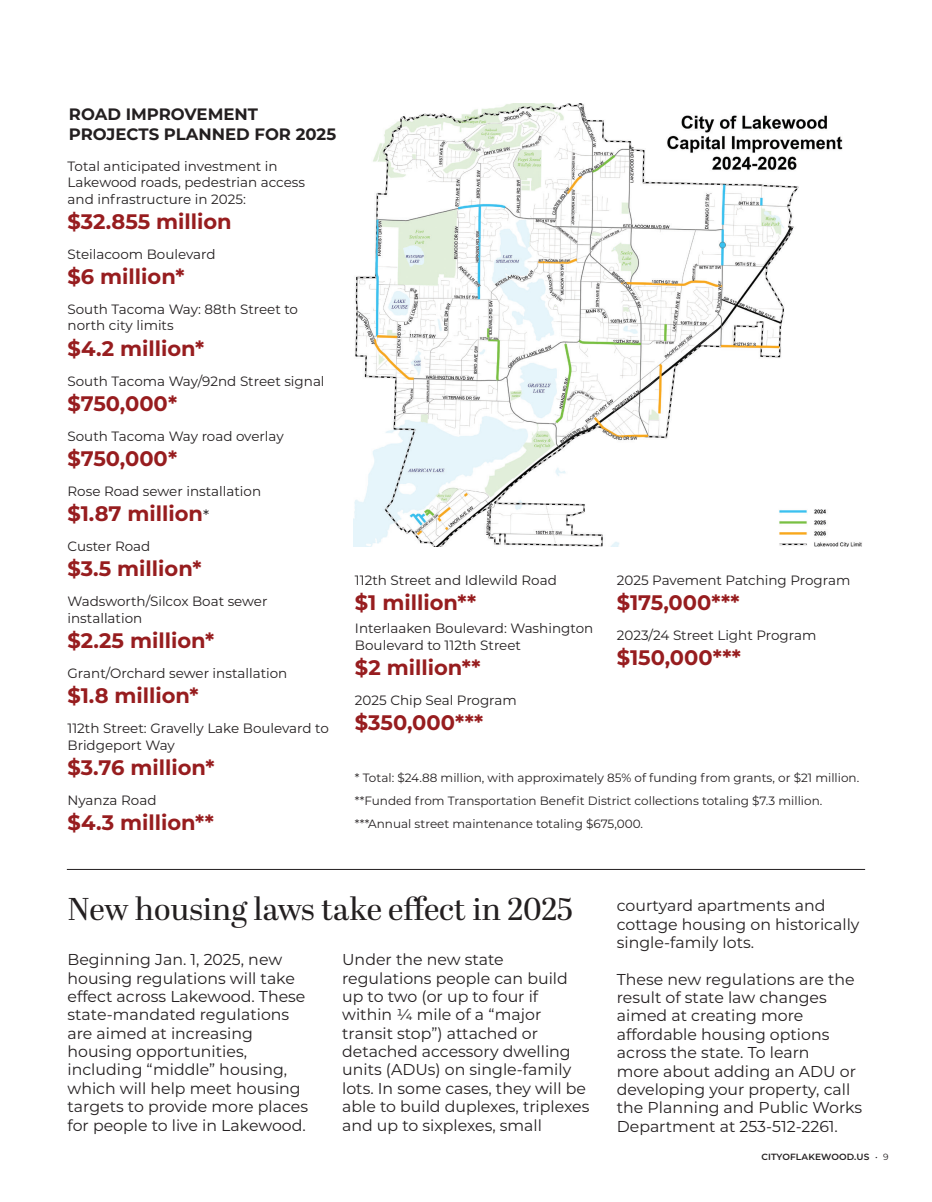
<style>
.page{position:relative;width:932px;height:1202px;background:#fff}
.page>*{position:absolute;margin:0;border:0;box-sizing:border-box;transform-origin:0 0}
.Headline{font:31.5px "Abril Display";color:#231f20}
.t1{font:700 21px "Montserrat";color:#971d1f}
.Box_HED{font:700 16.5px/19.8px "Montserrat";color:#231f20}
.t2{font:15.75px/18.3px "Montserrat";color:#231f20}
.Box_text{font:13.5px/16.5px "Montserrat";color:#231f20}
.Box_text-2{font:12px "Montserrat";color:#231f20}
.t3{font:600 9px "Montserrat";letter-spacing:.015em;color:#231f20}
.s1{font-weight:400;font-size:15.75px;color:#231f20}
.s2{font-weight:400}
</style>
<div class="page">
<img style="left:353px;top:104px;width:509px;height:442px">
<hr style="left:67px;top:869px;width:798px;height:1px;background:#231f20">
<p class="Box_HED" style="left:69px;top:103px;width:269px">ROAD IMPROVEMENT<br>PROJECTS PLANNED FOR 2025</p>
<p class="Box_text" style="left:68px;top:157px;width:239px">Total anticipated investment in<br>Lakewood roads, pedestrian access and infrastructure in 2025:</p>
<p class="t1" style="left:68px;top:206px;width:166px">$32.855 million</p>
<p class="Box_text" style="left:68px;top:245px;width:150px">Steilacoom Boulevard</p>
<p class="t1" style="left:68px;top:261px;width:118px">$6 million*</p>
<p class="Box_text" style="left:68px;top:300px;width:232px">South Tacoma Way: 88th Street to north city limits</p>
<p class="t1" style="left:68px;top:333px;width:138px">$4.2 million*</p>
<p class="Box_text" style="left:68px;top:372px;width:258px">South Tacoma Way/92nd Street signal</p>
<p class="t1" style="left:68px;top:388px;width:111px">$750,000*</p>
<p class="Box_text" style="left:68px;top:427px;width:218px">South Tacoma Way road overlay</p>
<p class="t1" style="left:68px;top:443px;width:111px">$750,000*</p>
<p class="Box_text" style="left:68px;top:482px;width:195px">Rose Road sewer installation</p>
<p class="t1" style="left:68px;top:498px;width:143px">$1.87 million<span class="s1">*</span></p>
<p class="Box_text" style="left:68px;top:537px;width:84px">Custer Road</p>
<p class="t1" style="left:68px;top:553px;width:135px">$3.5 million*</p>
<p class="Box_text" style="left:68px;top:592px;width:201px">Wadsworth/Silcox Boat sewer installation</p>
<p class="t1" style="left:68px;top:625px;width:148px">$2.25 million*</p>
<p class="Box_text" style="left:68px;top:664px;width:221px">Grant/Orchard sewer installation</p>
<p class="t1" style="left:68px;top:680px;width:133px">$1.8 million*</p>
<p class="Box_text" style="left:68px;top:719px;width:263px">112th Street: Gravelly Lake Boulevard to<br>Bridgeport Way</p>
<p class="t1" style="left:68px;top:752px;width:149px">$3.76 million*</p>
<p class="Box_text" style="left:68px;top:791px;width:90px">Nyanza Road</p>
<p class="t1" style="left:68px;top:807px;width:148px">$4.3 million**</p>
<p class="Box_text" style="left:355px;top:571px;width:203px">112th Street and Idlewild Road</p>
<p class="t1" style="left:355px;top:587px;width:123px">$1 million**</p>
<p class="Box_text" style="left:355px;top:619px;width:240px">Interlaaken Boulevard: Washington<br>Boulevard to 112th Street</p>
<p class="t1" style="left:355px;top:652px;width:127px">$2 million**</p>
<p class="Box_text" style="left:355px;top:691px;width:163px">2025 Chip Seal Program</p>
<p class="t1" style="left:355px;top:707px;width:130px">$350,000***</p>
<p class="Box_text" style="left:616px;top:571px;width:235px">2025 Pavement Patching Program</p>
<p class="t1" style="left:616px;top:587px;width:124px">$175,000***</p>
<p class="Box_text" style="left:616px;top:626px;width:201px">2023/24 Street Light Program</p>
<p class="t1" style="left:616px;top:642px;width:126px">$150,000***</p>
<p class="Box_text-2" style="left:355px;top:769px;width:505px">* Total: $24.88 million, with approximately 85% of funding from grants, or $21 million.</p>
<p class="Box_text-2" style="left:355px;top:792px;width:469px">**Funded from Transportation Benefit District collections totaling $7.3 million.</p>
<p class="Box_text-2" style="left:355px;top:815px;width:289px">***Annual street maintenance totaling $675,000.</p>
<p class="Headline" style="left:68px;top:886px;width:507px">New housing laws take effect in 2025</p>
<p class="t2" style="left:68px;top:949px;width:242px">Beginning Jan. 1, 2025, new housing regulations will take effect across Lakewood. These state-mandated regulations are aimed at increasing housing opportunities, including “middle” housing, which will help meet housing targets to provide more places for people to live in Lakewood.</p>
<p class="t2" style="left:342px;top:949px;width:249px">Under the new state regulations people can build up to two (or up to four if within ¼ mile of a “major transit stop”) attached or detached accessory dwelling units (ADUs) on single-family lots. In some cases, they will be able to build duplexes, triplexes and up to sixplexes, small</p>
<p class="t2" style="left:616px;top:895px;width:244px">courtyard apartments and cottage housing on historically single-family lots.</p>
<p class="t2" style="left:616px;top:969px;width:247px">These new regulations are the result of state law changes aimed at creating more affordable housing options across the state. To learn<br>more about adding an ADU or developing your property, call the Planning and Public Works<br>Department at 253-512-2261.</p>
<p class="t3" style="left:761px;top:1150px;width:129px">CITYOFLAKEWOOD.US <span class="s2">• 9</span></p>
</div>
